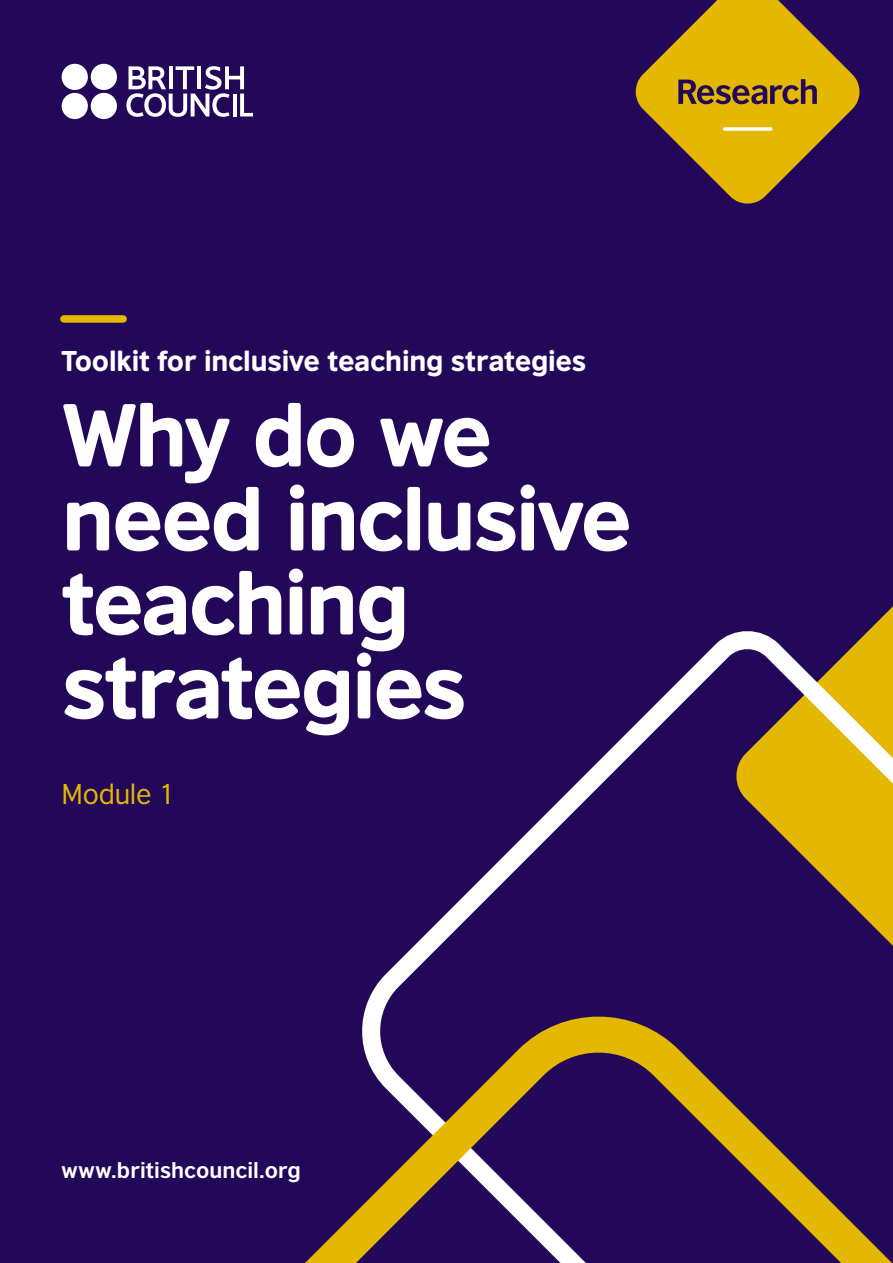
<style>
.page{position:relative;width:893px;height:1263px;background:#23085a}
.page>*{position:absolute;margin:0;border:0;box-sizing:border-box;transform-origin:0 0}
.t1{font:84px/84px "British Council Sans Headline";letter-spacing:-.03em;color:#fff}
.t2{font:27px "British Council Sans Headline";letter-spacing:-.01em;color:#fff}
.t3{font:27px "British Council Sans";letter-spacing:-.01em;color:#e4b800}
.t4{font:700 21px "British Council Sans";color:#fff}
</style>
<div class="page">
<svg style="left:126px;top:66px;width:127px;height:51px"></svg>
<div style="left:91px;top:64px;width:26px;height:26px;background:#fff;border-radius:50%"></div>
<div style="left:62px;top:64px;width:26px;height:26px;background:#fff;border-radius:50%"></div>
<div style="left:91px;top:93px;width:26px;height:26px;background:#fff;border-radius:50%"></div>
<div style="left:62px;top:93px;width:26px;height:26px;background:#fff;border-radius:50%"></div>
<div style="left:64px;top:315px;width:59px;height:8px;background:#e4b800"></div>
<svg style="left:635px;top:0;width:225px;height:204px;fill:#e4b800"></svg>
<svg style="left:678px;top:79px;width:139px;height:25px"></svg>
<svg style="left:723px;top:127px;width:49px;height:4px"></svg>
<svg style="left:386px;top:611px;width:507px;height:363px"></svg>
<svg style="left:305px;top:974px;width:587px;height:289px"></svg>
<p class="t2" style="left:62px;top:340px;width:526px">Toolkit for inclusive teaching strategies</p>
<p class="t1" style="left:62px;top:389px;width:572px">Why do we need inclusive teaching strategies</p>
<p class="t3" style="left:62px;top:771px;width:115px">Module 1</p>
<p class="t4" style="left:62px;top:1151px;width:240px">www.britishcouncil.org</p>
</div>
